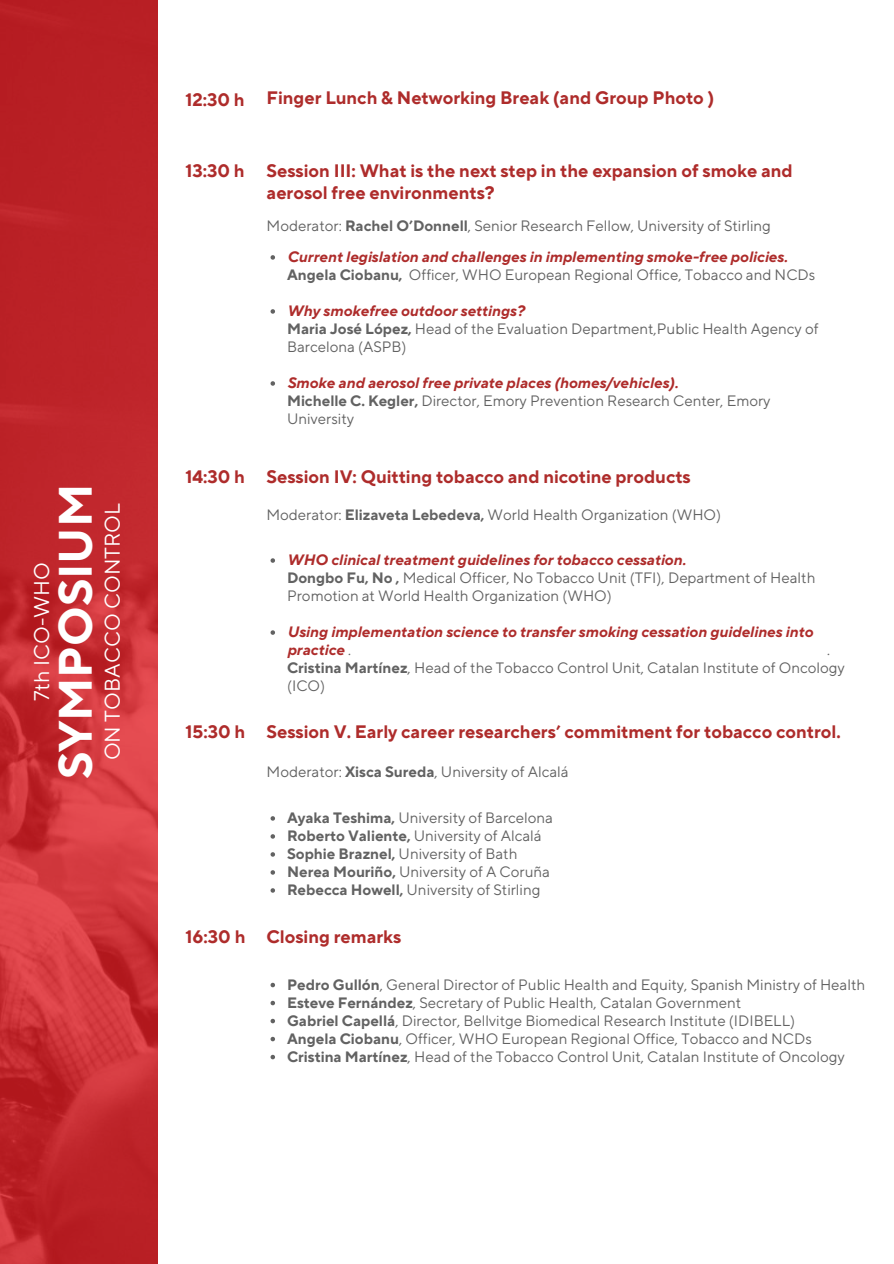
<style>
.page{position:relative;width:894px;height:1264px;background:#fff}
.page>*{position:absolute;margin:0;border:0;box-sizing:border-box;transform-origin:0 0}
.t1{font:700 46.65px "TT Norms Pro";color:#fff}
.t2{font:21.15px "TT Norms Pro";color:#fff}
.t3{font:700 18px/21.3px "TT Norms Pro";color:#ae2c2b}
.t4{font:15px/18px "TT Norms Pro";color:#626262}
.t5{font:italic 700 15px/18px "TT Norms Pro";color:#ae2c2b}
.s1{font-weight:700}
.s2{font-style:normal;color:#626262}
.s3{font-weight:400;font-style:normal;color:#626262}
.s4{font-weight:700;font-style:italic;color:#ae2c2b}
.s5{font-weight:400;color:#626262}
.s6{font-style:italic}
</style>
<div class="page">
<img style="left:0;top:0;width:158px;height:1263px">
<svg style="left:270px;top:255px;width:5px;height:5px"></svg>
<svg style="left:270px;top:309px;width:5px;height:5px"></svg>
<svg style="left:270px;top:381px;width:5px;height:5px"></svg>
<svg style="left:270px;top:558px;width:5px;height:5px"></svg>
<svg style="left:270px;top:630px;width:5px;height:5px"></svg>
<svg style="left:270px;top:816px;width:5px;height:4px"></svg>
<svg style="left:270px;top:834px;width:5px;height:4px"></svg>
<svg style="left:270px;top:852px;width:5px;height:4px"></svg>
<svg style="left:270px;top:870px;width:5px;height:4px"></svg>
<svg style="left:270px;top:888px;width:5px;height:4px"></svg>
<svg style="left:270px;top:982px;width:5px;height:5px"></svg>
<svg style="left:270px;top:1000px;width:5px;height:5px"></svg>
<svg style="left:270px;top:1018px;width:5px;height:5px"></svg>
<svg style="left:270px;top:1036px;width:5px;height:5px"></svg>
<svg style="left:270px;top:1054px;width:5px;height:5px"></svg>
<h2 class="t2" style="left:29px;top:701px;width:140px;rotate:-90deg">7th ICO-WHO</h2>
<h1 class="t1" style="left:47px;top:779px;width:297px;rotate:-90deg">SYMPOSIUM</h1>
<h2 class="t2" style="left:100px;top:760px;width:259px;rotate:-90deg">ON TOBACCO CONTROL</h2>
<p class="t3" style="left:185px;top:87px;width:530px">12:30 h Finger Lunch &amp; Networking Break (and Group Photo )</p>
<p class="t3" style="left:185px;top:161px;width:61px">13:30 h</p>
<p class="t3" style="left:266px;top:161px;width:527px">Session III: What is the next step in the expansion of smoke and aerosol free environments?</p>
<p class="t4" style="left:266px;top:217px;width:505px">Moderator: <span class="s1">Rachel O’Donnell</span>, Senior Research Fellow, University of Stirling</p>
<p class="t5" style="left:287px;top:248px;width:529px">Current legislation and challenges in implementing smoke-free policies.<br><span class="s2">Angela Ciobanu,</span> <span class="s3">Officer, WHO European Regional Office, Tobacco and NCDs</span></p>
<p class="t4" style="left:287px;top:302px;width:533px"><span class="s4">Why smokefree outdoor settings?<br></span><span class="s1">Maria José López,</span> Head of the Evaluation Department,Public Health Agency of<br>Barcelona (ASPB)</p>
<p class="t4" style="left:287px;top:374px;width:485px"><span class="s4">Smoke and aerosol free private places (homes/vehicles).<br></span><span class="s1">Michelle C. Kegler,</span> Director, Emory Prevention Research Center, Emory<br>University</p>
<p class="t3" style="left:185px;top:467px;width:506px">14:30 h Session IV: Quitting tobacco and nicotine products</p>
<p class="t4" style="left:266px;top:506px;width:456px">Moderator: <span class="s1">Elizaveta Lebedeva,</span> World Health Organization (WHO)</p>
<p class="t4" style="left:287px;top:551px;width:529px"><span class="s4">WHO clinical treatment guidelines for tobacco cessation.<br></span><span class="s1">Dongbo Fu, No ,</span> Medical Officer, No Tobacco Unit (TFI), Department of Health<br>Promotion at World Health Organization (WHO)</p>
<p class="t5" style="left:287px;top:623px;width:527px">Using implementation science to transfer smoking cessation guidelines into practice <span class="s5">.</span></p>
<p class="t4" style="left:287px;top:641px;width:559px;text-indent:539px"><span class="s6">.<br></span><span class="s1">Cristina Martínez</span>, Head of the Tobacco Control Unit, Catalan Institute of Oncology (ICO)</p>
<p class="t3" style="left:185px;top:722px;width:656px">15:30 h Session V. Early career researchers’ commitment for tobacco control.</p>
<p class="t4" style="left:266px;top:763px;width:303px">Moderator: <span class="s1">Xisca Sureda</span>, University of Alcalá</p>
<p class="t4" style="left:287px;top:809px;width:267px"><span class="s1">Ayaka Teshima,</span> University of Barcelona <span class="s1">Roberto Valiente,</span> University of Alcalá <span class="s1">Sophie Braznel,</span> University of Bath <span class="s1">Nerea Mouriño,</span> University of A Coruña <span class="s1">Rebecca Howell,</span> University of Stirling</p>
<p class="t3" style="left:185px;top:926px;width:217px">16:30 h Closing remarks</p>
<p class="t4" style="left:287px;top:975px;width:579px"><span class="s1">Pedro Gullón</span>, General Director of Public Health and Equity, Spanish Ministry of Health <span class="s1">Esteve Fernández</span>, Secretary of Public Health, Catalan Government<br><span class="s1">Gabriel Capellá</span>, Director, Bellvitge Biomedical Research Institute (IDIBELL)<br><span class="s1">Angela Ciobanu</span>, Officer, WHO European Regional Office, Tobacco and NCDs <span class="s1">Cristina Martínez</span>, Head of the Tobacco Control Unit, Catalan Institute of Oncology</p>
</div>
